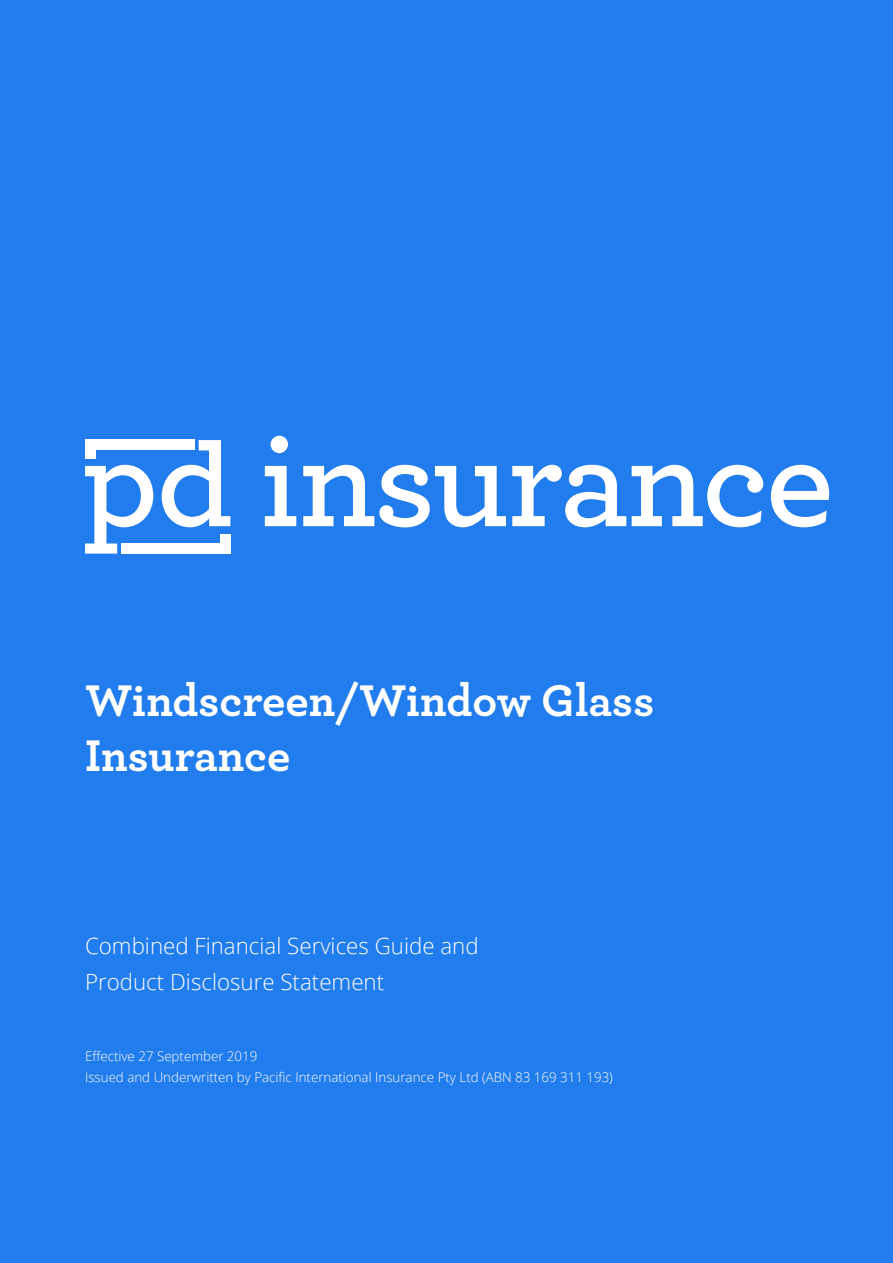
<style>
.page{position:relative;width:893px;height:1263px;background:#217ded}
.page>*{position:absolute;margin:0;border:0;box-sizing:border-box;transform-origin:0 0}
.t1{font:700 46.5px/55.5px "Archer Pro";letter-spacing:-.005em;color:#fff}
.t2{font:300 22.35px/35.8px "Open Sans";color:#fff}
.t3{font:300 13.35px/20.9px "Open Sans";color:#fff}
</style>
<div class="page">
<svg style="left:162px;top:440px;width:68px;height:87px"></svg>
<div style="left:271px;top:436px;width:17px;height:17px;background:#fff;border-radius:50%"></div>
<svg style="left:265px;top:466px;width:31px;height:60px"></svg>
<svg style="left:303px;top:465px;width:203px;height:62px"></svg>
<svg style="left:512px;top:465px;width:114px;height:62px"></svg>
<svg style="left:632px;top:465px;width:131px;height:62px"></svg>
<svg style="left:771px;top:465px;width:58px;height:62px"></svg>
<svg style="left:85px;top:465px;width:68px;height:89px"></svg>
<div style="left:122px;top:543px;width:109px;height:11px;background:#fff"></div>
<div style="left:86px;top:440px;width:109px;height:10px;background:#fff"></div>
<div style="left:220px;top:534px;width:11px;height:20px;background:#fff"></div>
<div style="left:86px;top:440px;width:10px;height:19px;background:#fff"></div>
<h1 class="t1" style="left:85px;top:670px;width:571px">Windscreen/Window Glass<br>Insurance</h1>
<h2 class="t2" style="left:85px;top:927px;width:395px">Combined Financial Services Guide and<br>Product Disclosure Statement</h2>
<p class="t3" style="left:85px;top:1046px;width:529px">Effective 27 September 2019<br>Issued and Underwritten by Pacific International Insurance Pty Ltd (ABN 83 169 311 193)</p>
</div>
